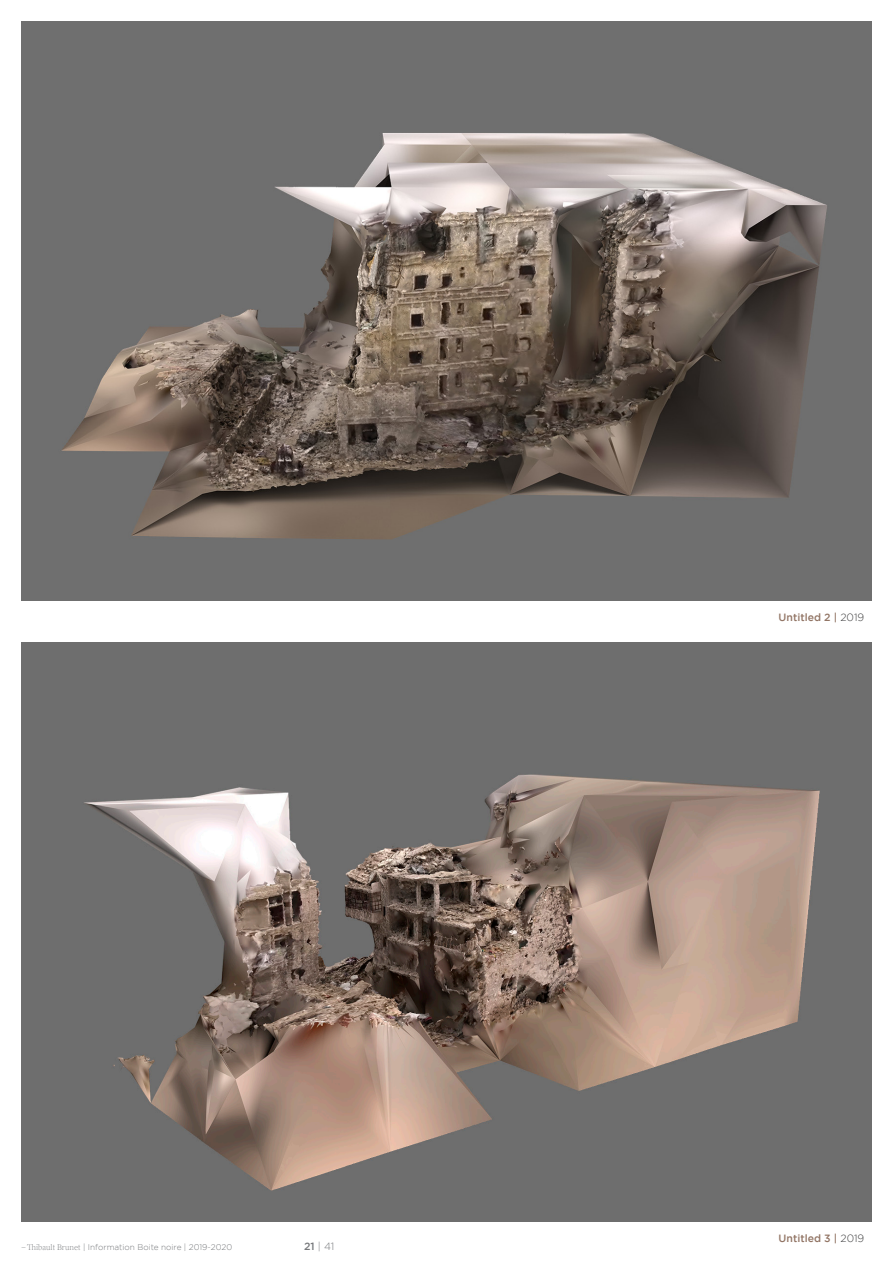
<style>
.page{position:relative;width:893px;height:1263px;background:#fff}
.page>*{position:absolute;margin:0;border:0;box-sizing:border-box;transform-origin:0 0}
.Légende_img{font:500 10.5px "Gotham";color:#927565}
.Folio{font:300 10.5px "Gotham";color:#76787b}
.Folio-2{font:300 8.25px "Gotham";color:#76787b}
.s1{font-family:"Inferi"}
.s2{font-weight:500}
.s3{font-weight:300;color:#3e3e3f}
</style>
<div class="page">
<img style="left:21px;top:642px;width:851px;height:580px">
<img style="left:21px;top:21px;width:851px;height:580px">
<p class="Folio-2" style="left:21px;top:1242px;width:213px"><span class="s1">–Thibault Brunet</span> | Information Boite noire | 2019-2020</p>
<p class="Folio" style="left:304px;top:1240px;width:32px"><span class="s2">21</span> | 41</p>
<p class="Légende_img" style="left:779px;top:611px;width:87px">Untitled 2 | <span class="s3">2019</span></p>
<p class="Légende_img" style="left:779px;top:1232px;width:87px">Untitled 3 | <span class="s3">2019</span></p>
</div>
